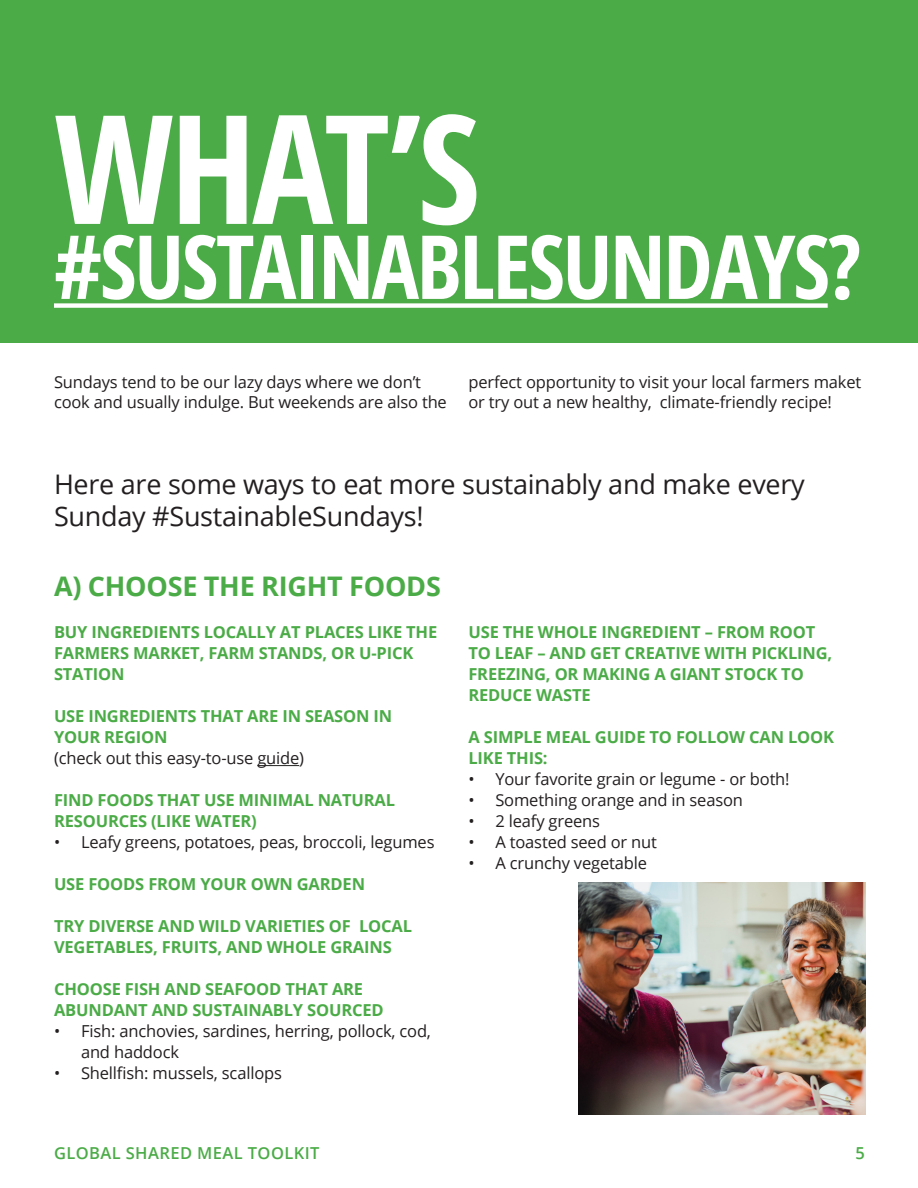
<style>
.page{position:relative;width:918px;height:1188px;background:#fff}
.page>*{position:absolute;margin:0;border:0;box-sizing:border-box;transform-origin:0 0}
.t1{font:700 151.5px "Open Sans Condensed";color:#fff}
.t2{font:700 88.5px "Open Sans Condensed";letter-spacing:-.025em;color:#fff}
.t3{font:27px/32.4px "Open Sans";letter-spacing:-.01em;color:#231f20}
.t4{font:700 27px "Open Sans";letter-spacing:-.01em;color:#4bac47}
.t5{font:700 16.5px/21px "Open Sans";letter-spacing:-.01em;color:#4bac47}
.t6{font:16.5px/19.8px "Open Sans";letter-spacing:-.01em;color:#231f20}
.t7{font:600 16.5px "Open Sans";letter-spacing:.025em;color:#4bac47}
</style>
<div class="page">
<div style="left:0;top:0;width:918px;height:343px;background:#4bac47"></div>
<div style="left:54px;top:303px;width:774px;height:5px;background:#fff"></div>
<hr style="left:257px;top:765px;width:42px;height:1px;background:#231f20">
<img style="left:579px;top:883px;width:286px;height:232px">
<p class="t1" style="left:54px;top:63px;width:428px">WHAT’S</p>
<p class="t2" style="left:54px;top:205px;width:809px">#SUSTAINABLESUNDAYS?</p>
<p class="t6" style="left:54px;top:372px;width:394px">Sundays tend to be our lazy days where we don’t cook and usually indulge. But weekends are also the</p>
<p class="t6" style="left:468px;top:372px;width:394px">perfect opportunity to visit your local farmers maket or try out a new healthy, climate-friendly recipe!</p>
<p class="t3" style="left:54px;top:467px;width:752px">Here are some ways to eat more sustainably and make every<br>Sunday #SustainableSundays!</p>
<p class="t4" style="left:54px;top:567px;width:388px">A) CHOOSE THE RIGHT FOODS</p>
<p class="t5" style="left:54px;top:621px;width:385px">BUY INGREDIENTS LOCALLY AT PLACES LIKE THE<br>FARMERS MARKET, FARM STANDS, OR U-PICK<br>STATION</p>
<p class="t5" style="left:54px;top:705px;width:340px">USE INGREDIENTS THAT ARE IN SEASON IN</p>
<p class="t5" style="left:54px;top:726px;width:115px">YOUR REGION</p>
<p class="t6" style="left:54px;top:748px;width:252px">(check out this easy-to-use guide)</p>
<p class="t5" style="left:54px;top:789px;width:343px">FIND FOODS THAT USE MINIMAL NATURAL</p>
<p class="t5" style="left:54px;top:810px;width:204px">RESOURCES (LIKE WATER)</p>
<p class="t6" style="left:54px;top:832px;width:382px">• Leafy greens, potatoes, peas, broccoli, legumes</p>
<p class="t5" style="left:54px;top:873px;width:313px">USE FOODS FROM YOUR OWN GARDEN</p>
<p class="t5" style="left:54px;top:915px;width:360px">TRY DIVERSE AND WILD VARIETIES OF LOCAL<br>VEGETABLES, FRUITS, AND WHOLE GRAINS</p>
<p class="t5" style="left:54px;top:978px;width:311px">CHOOSE FISH AND SEAFOOD THAT ARE</p>
<p class="t5" style="left:54px;top:999px;width:331px">ABUNDANT AND SUSTAINABLY SOURCED</p>
<p class="t6" style="left:81px;top:1020px;width:352px;line-height:21px;text-indent:-27px">• Fish: anchovies, sardines, herring, pollock, cod, and haddock</p>
<p class="t6" style="left:54px;top:1063px;width:230px">• Shellfish: mussels, scallops</p>
<p class="t5" style="left:468px;top:621px;width:348px">USE THE WHOLE INGREDIENT – FROM ROOT</p>
<p class="t5" style="left:468px;top:642px;width:365px">TO LEAF – AND GET CREATIVE WITH PICKLING,</p>
<p class="t5" style="left:468px;top:663px;width:337px">FREEZING, OR MAKING A GIANT STOCK TO</p>
<p class="t5" style="left:468px;top:684px;width:124px">REDUCE WASTE</p>
<p class="t5" style="left:468px;top:726px;width:367px">A SIMPLE MEAL GUIDE TO FOLLOW CAN LOOK<br>LIKE THIS:</p>
<p class="t6" style="left:468px;top:769px;width:323px">• Your favorite grain or legume - or both!</p>
<p class="t6" style="left:468px;top:790px;width:276px">• Something orange and in season</p>
<p class="t6" style="left:468px;top:811px;width:133px">• 2 leafy greens</p>
<p class="t6" style="left:468px;top:832px;width:190px">• A toasted seed or nut</p>
<p class="t6" style="left:468px;top:853px;width:180px">• A crunchy vegetable</p>
<p class="t7" style="left:54px;top:1142px;width:267px">GLOBAL SHARED MEAL TOOLKIT</p>
<p class="t7" style="left:855px;top:1142px;width:11px">5</p>
</div>
